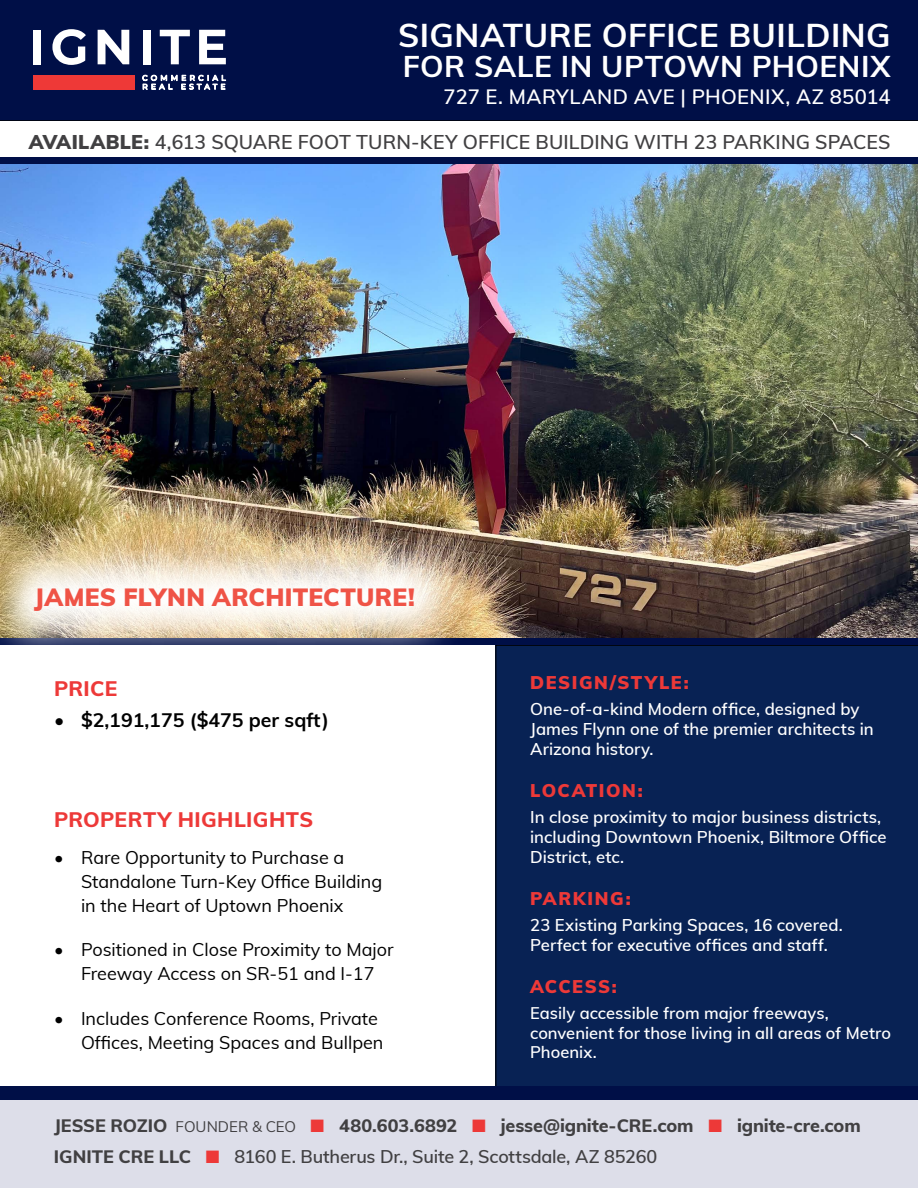
<style>
.page{position:relative;width:918px;height:1188px;background:#fff}
.page>*{position:absolute;margin:0;border:0;box-sizing:border-box;transform-origin:0 0}
.t1{font:700 33px "Muli";letter-spacing:.015em;color:#fff}
.t2{font:700 30px "Muli";letter-spacing:.015em;color:#fff}
.t3{font:900 24.3px "Muli";letter-spacing:.015em;color:#ef5346}
.t4{font:800 21px "Muli";letter-spacing:.015em;color:#ed3938}
.t5{font:600 20.25px "Muli";letter-spacing:.015em;color:#fff}
.t6{font:600 19.5px "Muli";letter-spacing:.005em;color:#414042}
.t7{font:700 19.5px "Muli";color:#000}
.t8{font:18px/24px "Muli";color:#000}
.t9{font:800 18px/31.7px "Muli";letter-spacing:-.01em;color:#414042}
.t10{font:900 18px "Muli";letter-spacing:.085em;color:#ed3938}
.t11{font:600 16.65px/19.8px "Muli";color:#fff}
.t12{font:600 16.5px/19.5px "Muli";color:#fff}
.s1{font-weight:900}
.s2{font-weight:400;font-size:15px}
.s3{color:#ed3938}
.s4{font-weight:600}
</style>
<div class="page">
<img style="left:0;top:164px;width:918px;height:473px">
<div style="left:496px;top:645px;width:422px;height:442px;background:#082254"></div>
<div style="left:0;top:0;width:918px;height:121px;background:#000f47"></div>
<div style="left:33px;top:30px;width:8px;height:34px;background:#fff"></div>
<svg style="left:52px;top:29px;width:34px;height:36px"></svg>
<svg style="left:98px;top:30px;width:31px;height:34px"></svg>
<div style="left:143px;top:30px;width:8px;height:34px;background:#fff"></div>
<svg style="left:160px;top:30px;width:30px;height:34px"></svg>
<svg style="left:199px;top:30px;width:27px;height:34px"></svg>
<div style="left:33px;top:75px;width:102px;height:15px;background:#ee3937"></div>
<svg style="left:142px;top:75px;width:84px;height:15px"></svg>
<div style="left:0;top:638px;width:918px;height:7px;background:#000f47"></div>
<div style="left:0;top:157px;width:918px;height:7px;background:#000f47"></div>
<svg style="left:0;top:530px;width:471px;height:115px"></svg>
<div style="left:0;top:1093px;width:918px;height:95px;background:#dddee9"></div>
<div style="left:0;top:1087px;width:918px;height:13px;background:#000f47"></div>
<h1 class="t1" style="left:398px;top:11px;width:494px">SIGNATURE OFFICE BUILDING</h1>
<h2 class="t2" style="left:403px;top:45px;width:489px">FOR SALE IN UPTOWN PHOENIX</h2>
<p class="t5" style="left:443px;top:82px;width:449px">727 E. MARYLAND AVE | PHOENIX, AZ 85014</p>
<p class="t6" style="left:29px;top:128px;width:863px"><span class="s1">AVAILABLE:</span> 4,613 SQUARE FOOT TURN-KEY OFFICE BUILDING WITH 23 PARKING SPACES</p>
<h3 class="t3" style="left:34px;top:580px;width:382px">JAMES FLYNN ARCHITECTURE!</h3>
<p class="t4" style="left:54px;top:674px;width:65px">PRICE</p>
<p class="t7" style="left:54px;top:706px;width:276px">• $2,191,175 ($475 per sqft)</p>
<p class="t4" style="left:54px;top:804px;width:261px">PROPERTY HIGHLIGHTS</p>
<p class="t8" style="left:81px;top:845px;width:303px;text-indent:-27px">• Rare Opportunity to Purchase a<br>Standalone Turn-Key Office Building in the Heart of Uptown Phoenix</p>
<p class="t8" style="left:54px;top:937px;width:341px;text-align:center">• Positioned in Close Proximity to Major<br>Freeway Access on SR-51 and I-17</p>
<p class="t8" style="left:81px;top:1005px;width:304px;text-indent:-27px">• Includes Conference Rooms, Private<br>Offices, Meeting Spaces and Bullpen</p>
<p class="t10" style="left:530px;top:669px;width:160px">DESIGN/STYLE:</p>
<p class="t11" style="left:530px;top:698px;width:345px">One-of-a-kind Modern office, designed by<br>James Flynn one of the premier architects in<br>Arizona history.</p>
<p class="t10" style="left:530px;top:777px;width:114px">LOCATION:</p>
<p class="t11" style="left:530px;top:806px;width:358px">In close proximity to major business districts, including Downtown Phoenix, Biltmore Office<br>District, etc.</p>
<p class="t10" style="left:530px;top:885px;width:102px">PARKING:</p>
<p class="t11" style="left:530px;top:914px;width:314px">23 Existing Parking Spaces, 16 covered.<br>Perfect for executive offices and staff.</p>
<p class="t10" style="left:530px;top:973px;width:88px">ACCESS:</p>
<p class="t12" style="left:530px;top:1003px;width:362px">Easily accessible from major freeways, convenient for those living in all areas of Metro<br>Phoenix.</p>
<p class="t9" style="left:54px;top:1109px;width:808px">JESSE ROZIO <span class="s2">FOUNDER &amp; CEO</span> <span class="s3">■</span> 480.603.6892 <span class="s3">■</span> jesse@ignite-CRE.com <span class="s3">■</span> ignite-cre.com<br>IGNITE CRE LLC <span class="s3">■</span> <span class="s4">8160 E. Butherus Dr., Suite 2, Scottsdale, AZ 85260</span></p>
</div>
